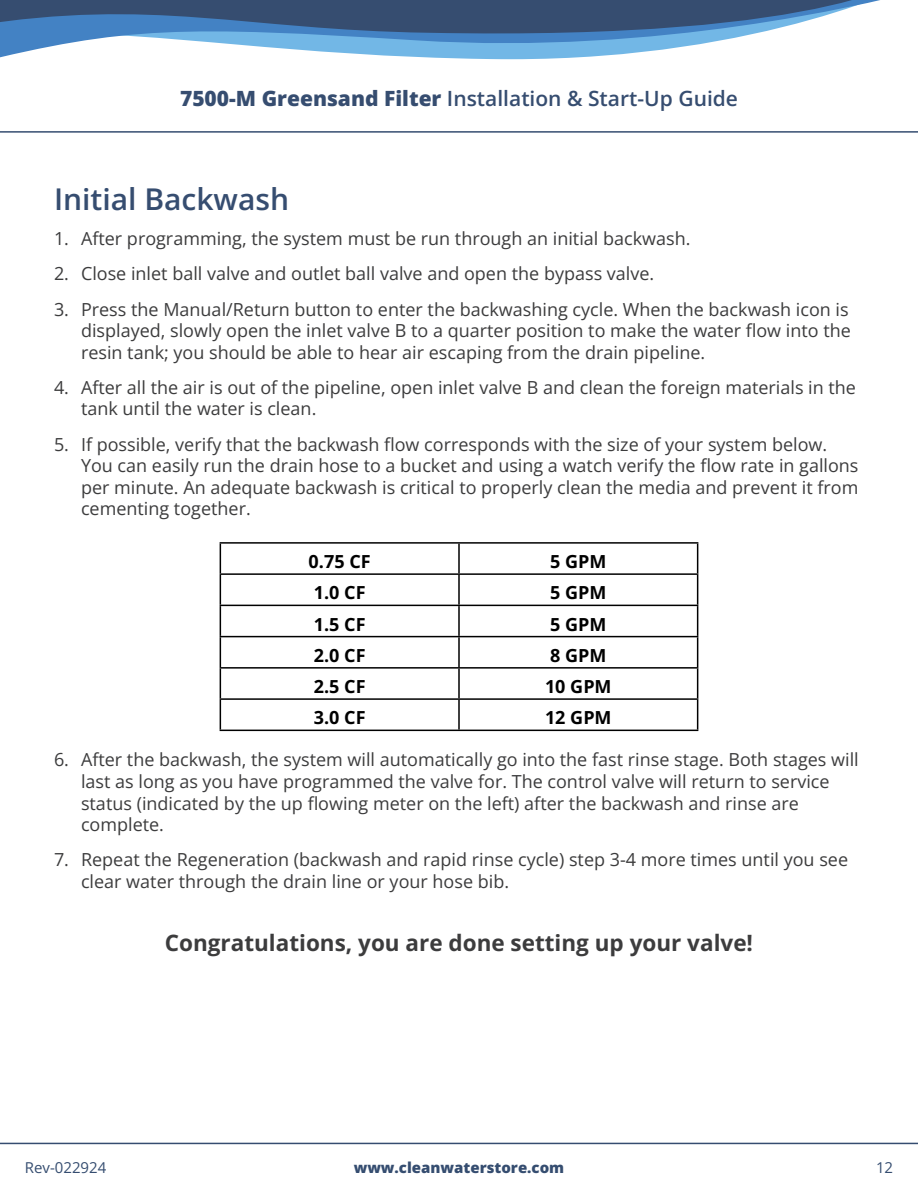
<style>
.page{position:relative;width:918px;height:1188px;background:#fff}
.page>*{position:absolute;margin:0;border:0;box-sizing:border-box;transform-origin:0 0}
.t1{font:600 30px "Open Sans";color:#364d70}
.t2{font:700 22.5px "Open Sans";color:#3c3c3d}
.t3{font:600 21px "Open Sans";color:#364d70}
.t4{font:18px/21.6px "Open Sans";color:#3c3c3d}
.t5{font:700 18px "Open Sans";color:#000}
.t6{font:800 15px "Open Sans";color:#354d70}
.t7{font:15px "Open Sans";color:#354d70}
.s1{font-weight:800}
</style>
<div class="page">
<svg style="left:0;top:131px;width:918px;height:2px;background:#667893"></svg>
<svg style="left:0;top:1143px;width:918px;height:2px;background:#8695aa"></svg>
<svg style="left:0;top:41px;width:717px;height:19px"></svg>
<svg style="left:0;top:0;width:880px;height:41px;background:#52759e"></svg>
<hr style="left:220px;top:542px;width:239px;height:2px;background:#000">
<svg style="left:220px;top:544px;width:1px;height:29px"></svg>
<hr style="left:459px;top:542px;width:239px;height:2px;background:#000">
<hr style="left:458px;top:544px;width:2px;height:29px;background:#000">
<svg style="left:697px;top:544px;width:1px;height:29px"></svg>
<hr style="left:220px;top:573px;width:239px;height:2px;background:#000">
<hr style="left:220px;top:575px;width:1px;height:30px;background:#000">
<hr style="left:459px;top:573px;width:239px;height:2px;background:#000">
<hr style="left:458px;top:575px;width:2px;height:30px;background:#000">
<hr style="left:697px;top:575px;width:1px;height:30px;background:#000">
<hr style="left:220px;top:605px;width:239px;height:1px;background:#000">
<hr style="left:220px;top:606px;width:1px;height:30px;background:#000">
<hr style="left:459px;top:605px;width:239px;height:1px;background:#000">
<hr style="left:458px;top:606px;width:2px;height:30px;background:#000">
<hr style="left:697px;top:606px;width:1px;height:30px;background:#000">
<hr style="left:220px;top:636px;width:239px;height:1px;background:#000">
<hr style="left:220px;top:637px;width:1px;height:30px;background:#000">
<hr style="left:459px;top:636px;width:239px;height:1px;background:#000">
<hr style="left:458px;top:637px;width:2px;height:30px;background:#000">
<hr style="left:697px;top:637px;width:1px;height:30px;background:#000">
<hr style="left:220px;top:667px;width:239px;height:2px;background:#000">
<svg style="left:220px;top:669px;width:1px;height:29px"></svg>
<hr style="left:459px;top:667px;width:239px;height:2px;background:#000">
<hr style="left:458px;top:669px;width:2px;height:29px;background:#000">
<svg style="left:697px;top:669px;width:1px;height:29px"></svg>
<hr style="left:220px;top:698px;width:239px;height:2px;background:#000">
<hr style="left:220px;top:700px;width:1px;height:30px;background:#000">
<hr style="left:459px;top:698px;width:239px;height:2px;background:#000">
<hr style="left:458px;top:700px;width:2px;height:30px;background:#000">
<hr style="left:697px;top:700px;width:1px;height:30px;background:#000">
<hr style="left:220px;top:730px;width:239px;height:1px;background:#000">
<hr style="left:459px;top:730px;width:239px;height:1px;background:#000">
<p class="t3" style="left:180px;top:84px;width:560px"><span class="s1">7500-M Greensand Filter</span> Installation &amp; Start-Up Guide</p>
<h1 class="t1" style="left:54px;top:179px;width:237px">Initial Backwash</h1>
<p class="t4" style="left:54px;top:228px;width:638px">1. After programming, the system must be run through an initial backwash.</p>
<p class="t4" style="left:54px;top:263px;width:602px">2. Close inlet ball valve and outlet ball valve and open the bypass valve.</p>
<p class="t4" style="left:81px;top:298px;width:772px;text-indent:-27px">3. Press the Manual/Return button to enter the backwashing cycle. When the backwash icon is displayed, slowly open the inlet valve B to a quarter position to make the water flow into the resin tank; you should be able to hear air escaping from the drain pipeline.</p>
<p class="t4" style="left:81px;top:376px;width:777px;text-indent:-27px">4. After all the air is out of the pipeline, open inlet valve B and clean the foreign materials in the tank until the water is clean.</p>
<p class="t4" style="left:81px;top:433px;width:779px;text-indent:-27px">5. If possible, verify that the backwash flow corresponds with the size of your system below.<br>You can easily run the drain hose to a bucket and using a watch verify the flow rate in gallons per minute. An adequate backwash is critical to properly clean the media and prevent it from cementing together.</p>
<p class="t5" style="left:309px;top:549px;width:64px">0.75 CF</p>
<p class="t5" style="left:550px;top:549px;width:58px">5 GPM</p>
<p class="t5" style="left:314px;top:581px;width:53px">1.0 CF</p>
<p class="t5" style="left:550px;top:581px;width:58px">5 GPM</p>
<p class="t5" style="left:314px;top:612px;width:53px">1.5 CF</p>
<p class="t5" style="left:550px;top:612px;width:58px">5 GPM</p>
<p class="t5" style="left:314px;top:643px;width:53px">2.0 CF</p>
<p class="t5" style="left:550px;top:643px;width:58px">8 GPM</p>
<p class="t5" style="left:314px;top:674px;width:53px">2.5 CF</p>
<p class="t5" style="left:545px;top:674px;width:68px">10 GPM</p>
<p class="t5" style="left:314px;top:706px;width:53px">3.0 CF</p>
<p class="t5" style="left:545px;top:706px;width:68px">12 GPM</p>
<p class="t4" style="left:81px;top:749px;width:779px;text-indent:-27px">6. After the backwash, the system will automatically go into the fast rinse stage. Both stages will last as long as you have programmed the valve for. The control valve will return to service status (indicated by the up flowing meter on the left) after the backwash and rinse are complete.</p>
<p class="t4" style="left:81px;top:849px;width:769px;text-indent:-27px">7. Repeat the Regeneration (backwash and rapid rinse cycle) step 3-4 more times until you see clear water through the drain line or your hose bib.</p>
<p class="t2" style="left:165px;top:927px;width:590px">Congratulations, you are done setting up your valve!</p>
<p class="t7" style="left:25px;top:1157px;width:83px">Rev-022924</p>
<p class="t6" style="left:354px;top:1157px;width:212px">www.cleanwaterstore.com</p>
<p class="t7" style="left:876px;top:1157px;width:19px">12</p>
</div>
